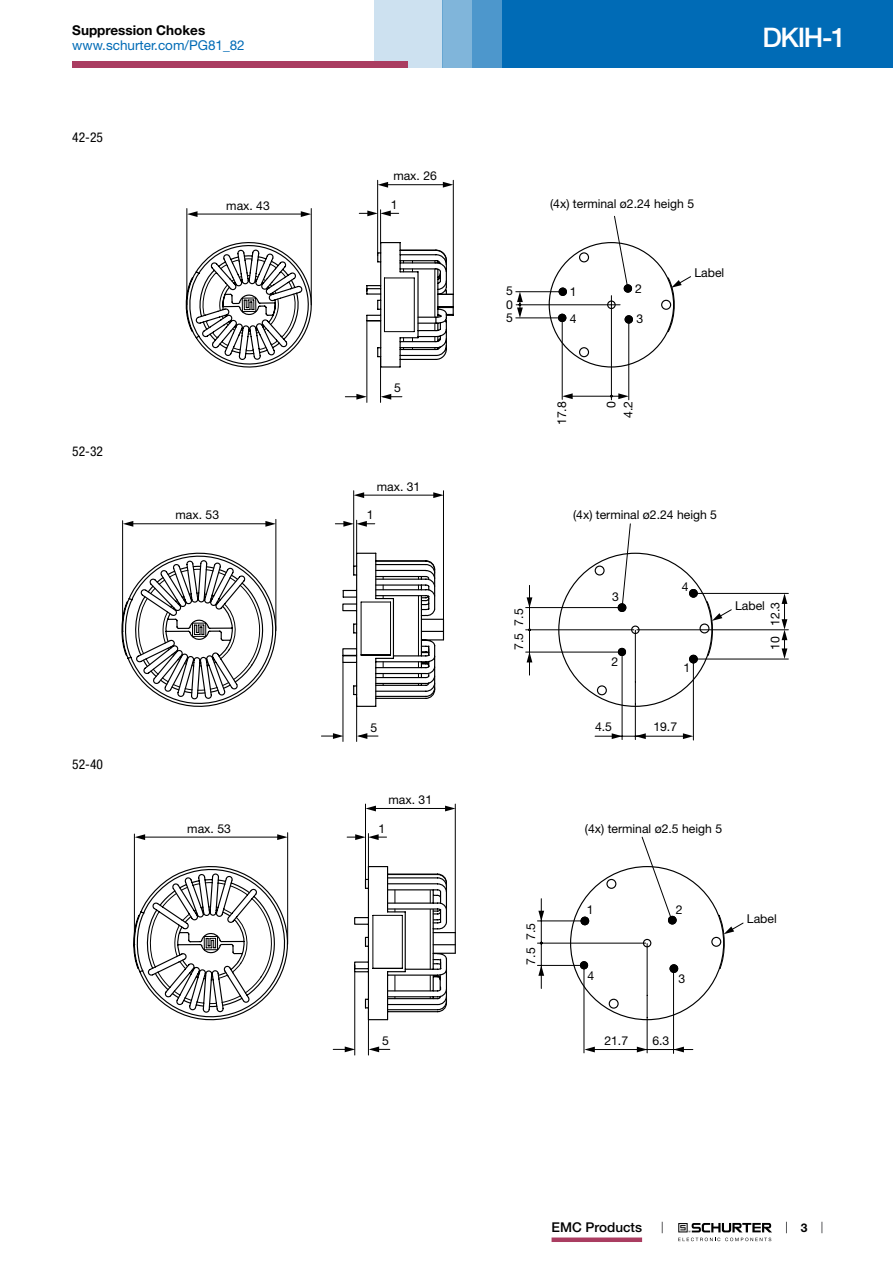
<style>
.page{position:relative;width:893px;height:1263px;background:#fff}
.page>*{position:absolute;margin:0;border:0;box-sizing:border-box;transform-origin:0 0}
.t1{font:500 27px "Helvetica Neue LT";color:#fff}
.t2{font:13.5px "Helvetica Neue LT";color:#006bb6}
.t3{font:700 13.5px "Helvetica Neue LT";color:#000}
.t4{font:condensed 13.5px "Helvetica Neue LT";color:#000}
.t5{font:500 13.5px "Helvetica Neue LT";color:#000}
.t6{font:12.3px "Helvetica Neue LT";color:#000}
.t7{font:700 12px "Helvetica Neue LT";color:#000}
</style>
<div class="page">
<svg style="left:678px;top:1223px;width:94px;height:18px"></svg>
<div style="left:502px;top:0;width:391px;height:68px;background:#006bb6"></div>
<div style="left:442px;top:0;width:30px;height:68px;background:#80b5da"></div>
<div style="left:472px;top:0;width:30px;height:68px;background:#4d97cc"></div>
<div style="left:374px;top:0;width:68px;height:68px;background:#cde1f0"></div>
<div style="left:72px;top:62px;width:336px;height:6px;background:#aa3d61"></div>
<div style="left:552px;top:1237px;width:90px;height:5px;background:#aa3d61"></div>
<hr style="left:367px;top:321px;width:1px;height:81px;background:#000">
<hr style="left:380px;top:358px;width:1px;height:44px;background:#000">
<hr style="left:377px;top:180px;width:1px;height:76px;background:#000">
<hr style="left:453px;top:180px;width:1px;height:114px;background:#000">
<hr style="left:386px;top:184px;width:58px;height:1px;background:#000">
<svg style="left:186px;top:208px;width:443px;height:192px"></svg>
<svg style="left:301px;top:211px;width:10px;height:6px"></svg>
<svg style="left:187px;top:211px;width:11px;height:6px"></svg>
<svg style="left:443px;top:182px;width:10px;height:6px"></svg>
<svg style="left:378px;top:182px;width:10px;height:6px"></svg>
<svg style="left:359px;top:210px;width:40px;height:6px"></svg>
<svg style="left:345px;top:394px;width:22px;height:6px"></svg>
<svg style="left:381px;top:394px;width:21px;height:6px"></svg>
<svg style="left:562px;top:393px;width:11px;height:6px"></svg>
<svg style="left:618px;top:393px;width:11px;height:6px"></svg>
<svg style="left:186px;top:234px;width:505px;height:142px"></svg>
<svg style="left:122px;top:490px;width:576px;height:252px"></svg>
<hr style="left:129px;top:523px;width:140px;height:1px;background:#000">
<hr style="left:362px;top:495px;width:75px;height:1px;background:#000">
<svg style="left:136px;top:559px;width:309px;height:141px"></svg>
<svg style="left:265px;top:521px;width:11px;height:6px"></svg>
<svg style="left:123px;top:521px;width:10px;height:6px"></svg>
<svg style="left:433px;top:492px;width:11px;height:6px"></svg>
<svg style="left:354px;top:492px;width:10px;height:6px"></svg>
<svg style="left:335px;top:521px;width:40px;height:6px"></svg>
<svg style="left:333px;top:733px;width:10px;height:6px"></svg>
<svg style="left:357px;top:733px;width:10px;height:6px"></svg>
<svg style="left:525px;top:585px;width:263px;height:155px"></svg>
<svg style="left:134px;top:804px;width:576px;height:251px"></svg>
<hr style="left:141px;top:837px;width:140px;height:1px;background:#000">
<hr style="left:373px;top:808px;width:76px;height:1px;background:#000">
<svg style="left:147px;top:877px;width:309px;height:134px"></svg>
<svg style="left:277px;top:834px;width:11px;height:6px"></svg>
<svg style="left:135px;top:834px;width:10px;height:6px"></svg>
<svg style="left:445px;top:806px;width:10px;height:5px"></svg>
<svg style="left:365px;top:806px;width:11px;height:5px"></svg>
<svg style="left:347px;top:834px;width:40px;height:6px"></svg>
<svg style="left:345px;top:1046px;width:10px;height:6px"></svg>
<svg style="left:369px;top:1046px;width:10px;height:6px"></svg>
<svg style="left:537px;top:898px;width:207px;height:156px"></svg>
<p class="t3" style="left:72px;top:22px;width:135px">Suppression Chokes</p>
<p class="t2" style="left:72px;top:37px;width:174px">www.schurter.com/PG81_82</p>
<h1 class="t1" style="left:762px;top:21px;width:85px">DKIH-1</h1>
<p class="t4" style="left:72px;top:130px;width:32px">42-25</p>
<p class="t4" style="left:72px;top:443px;width:32px">52-32</p>
<p class="t4" style="left:72px;top:757px;width:32px">52-40</p>
<p class="t6" style="left:393px;top:169px;width:45px">max. 26</p>
<p class="t6" style="left:391px;top:197px;width:8px">1</p>
<p class="t6" style="left:226px;top:198px;width:45px">max. 43</p>
<p class="t6" style="left:550px;top:197px;width:146px">(4x) terminal ø2.24 heigh 5</p>
<p class="t6" style="left:506px;top:284px;width:8px">5</p>
<p class="t6" style="left:506px;top:297px;width:8px">0</p>
<p class="t6" style="left:506px;top:311px;width:8px">5</p>
<p class="t6" style="left:570px;top:284px;width:8px">1</p>
<p class="t6" style="left:570px;top:312px;width:8px">4</p>
<p class="t6" style="left:635px;top:281px;width:8px">2</p>
<p class="t6" style="left:637px;top:312px;width:8px">3</p>
<p class="t6" style="left:694px;top:265px;width:31px">Label</p>
<p class="t6" style="left:176px;top:508px;width:45px">max. 53</p>
<p class="t6" style="left:394px;top:381px;width:8px">5</p>
<p class="t6" style="left:377px;top:479px;width:45px">max. 31</p>
<p class="t6" style="left:367px;top:508px;width:8px">1</p>
<p class="t6" style="left:554px;top:425px;width:25px;rotate:-90deg">17.8</p>
<p class="t6" style="left:604px;top:408px;width:8px;rotate:-90deg">0</p>
<p class="t6" style="left:621px;top:418px;width:19px;rotate:-90deg">4.2</p>
<p class="t6" style="left:573px;top:508px;width:146px">(4x) terminal ø2.24 heigh 5</p>
<p class="t6" style="left:370px;top:720px;width:8px">5</p>
<p class="t6" style="left:512px;top:626px;width:19px;rotate:-90deg">7.5</p>
<p class="t6" style="left:512px;top:650px;width:19px;rotate:-90deg">7.5</p>
<p class="t6" style="left:612px;top:589px;width:8px">3</p>
<p class="t6" style="left:611px;top:654px;width:8px">2</p>
<p class="t6" style="left:682px;top:580px;width:8px">4</p>
<p class="t6" style="left:683px;top:660px;width:8px">1</p>
<p class="t6" style="left:595px;top:720px;width:19px">4.5</p>
<p class="t6" style="left:653px;top:720px;width:25px">19.7</p>
<p class="t6" style="left:735px;top:598px;width:31px">Label</p>
<p class="t6" style="left:768px;top:626px;width:25px;rotate:-90deg">12.3</p>
<p class="t6" style="left:768px;top:650px;width:15px;rotate:-90deg">10</p>
<p class="t6" style="left:187px;top:821px;width:45px">max. 53</p>
<p class="t6" style="left:389px;top:792px;width:45px">max. 31</p>
<p class="t6" style="left:379px;top:821px;width:8px">1</p>
<p class="t6" style="left:585px;top:821px;width:139px">(4x) terminal ø2.5 heigh 5</p>
<p class="t6" style="left:382px;top:1033px;width:8px">5</p>
<p class="t6" style="left:523px;top:940px;width:19px;rotate:-90deg">7.5</p>
<p class="t6" style="left:523px;top:964px;width:19px;rotate:-90deg">7.5</p>
<p class="t6" style="left:587px;top:902px;width:8px">1</p>
<p class="t6" style="left:676px;top:902px;width:8px">2</p>
<p class="t6" style="left:587px;top:968px;width:8px">4</p>
<p class="t6" style="left:678px;top:971px;width:8px">3</p>
<p class="t6" style="left:604px;top:1033px;width:25px">21.7</p>
<p class="t6" style="left:652px;top:1033px;width:19px">6.3</p>
<p class="t6" style="left:747px;top:912px;width:31px">Label</p>
<p class="t5" style="left:552px;top:1219px;width:92px">EMC Products</p>
<p class="t7" style="left:801px;top:1220px;width:8px">3</p>
</div>
